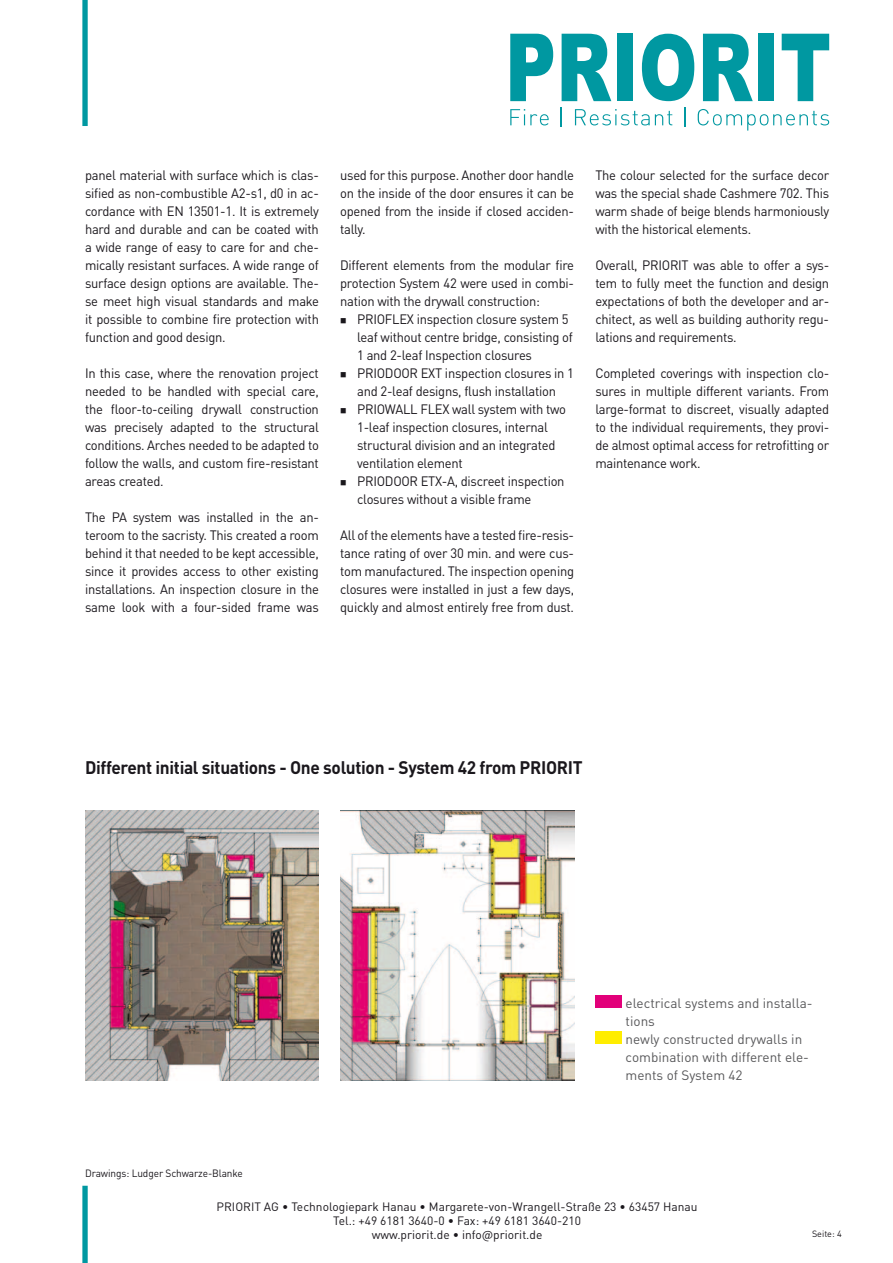
<style>
.page{position:relative;width:893px;height:1263px;background:#fff}
.page>*{position:absolute;margin:0;border:0;box-sizing:border-box;transform-origin:0 0}
.t1{font:700 18px "DINOT";letter-spacing:-.02em;color:#1a171c;scale:.96 1}
.t2{font:13.5px/18px "DINOT";letter-spacing:-.02em;color:#1a171c;text-align:justify;scale:.96 1}
.t3{font:13.5px/18px "DINOT";color:#58585a}
.t4{font:12px/14.4px "DINOT";color:#1a171c;text-align:center}
.t5{font:10.5px "DINOT";letter-spacing:-.01em;color:#1a171c;scale:.96 1}
.t6{font:9px "DINOT";color:#1a171c}
</style>
<div class="page">
<div style="left:82px;top:0;width:6px;height:126px;background:#0098a1"></div>
<div style="left:82px;top:1186px;width:6px;height:77px;background:#0098a1"></div>
<svg style="left:510px;top:34px;width:43px;height:67px"></svg>
<svg style="left:562px;top:34px;width:49px;height:67px"></svg>
<div style="left:617px;top:34px;width:16px;height:67px;background:#0098a1"></div>
<svg style="left:642px;top:34px;width:52px;height:67px"></svg>
<svg style="left:703px;top:34px;width:50px;height:67px"></svg>
<div style="left:758px;top:34px;width:16px;height:67px;background:#0098a1"></div>
<svg style="left:782px;top:34px;width:47px;height:67px"></svg>
<svg style="left:510px;top:109px;width:39px;height:16px"></svg>
<svg style="left:561px;top:107px;width:1px;height:20px"></svg>
<svg style="left:575px;top:109px;width:97px;height:16px"></svg>
<svg style="left:684px;top:107px;width:1px;height:20px"></svg>
<svg style="left:698px;top:109px;width:131px;height:22px"></svg>
<img style="left:85px;top:810px;width:234px;height:270px">
<img style="left:340px;top:810px;width:234px;height:270px">
<div style="left:595px;top:995px;width:26px;height:13px;background:#e2007a"></div>
<div style="left:595px;top:1031px;width:26px;height:13px;background:#ffed00"></div>
<p class="t2" style="left:85px;top:166px;width:245px">panel material with surface which is clas&shy;sified as non-combustible A2-s1, d0 in ac&shy;cordance with EN 13501-1. It is extremely hard and durable and can be coated with a wide range of easy to care for and che&shy;mically resistant surfaces. A wide range of surface design options are available. The&shy;se meet high visual standards and make it possible to combine fire protection with function and good design.</p>
<p class="t2" style="left:85px;top:364px;width:245px">In this case, where the renovation project needed to be handled with special care, the floor-to-ceiling drywall construction was precisely adapted to the structural conditions. Arches needed to be adapted to follow the walls, and custom fire-resistant areas created.</p>
<p class="t2" style="left:85px;top:508px;width:245px">The PA system was installed in the an&shy;teroom to the sacristy. This created a room behind it that needed to be kept accessible, since it provides access to other existing installations. An inspection closure in the same look with a four-sided frame was</p>
<p class="t2" style="left:340px;top:166px;width:245px">used for this purpose. Another door handle on the inside of the door ensures it can be opened from the inside if closed acciden&shy;tally.</p>
<p class="t2" style="left:340px;top:256px;width:245px">Different elements from the modular fire protection System 42 were used in combi&shy;nation with the drywall construction:</p>
<p class="t2" style="left:357px;top:310px;width:227px;text-align:left">PRIOFLEX inspection closure system 5 leaf without centre bridge, consisting of 1 and 2-leaf Inspection closures PRIODOOR EXT inspection closures in 1 and 2-leaf designs, flush installation PRIOWALL FLEX wall system with two 1-leaf inspection closures, internal structural division and an integrated ventilation element<br>PRIODOOR ETX-A, discreet inspection closures without a visible frame</p>
<p class="t2" style="left:340px;top:526px;width:245px">All of the elements have a tested fire-resis&shy;tance rating of over 30 min. and were cus&shy;tom manufactured. The inspection opening closures were installed in just a few days, quickly and almost entirely free from dust.</p>
<p class="t2" style="left:595px;top:166px;width:245px">The colour selected for the surface decor was the special shade Cashmere 702. This warm shade of beige blends harmoniously with the historical elements.</p>
<p class="t2" style="left:595px;top:256px;width:245px">Overall, PRIORIT was able to offer a sys&shy;tem to fully meet the function and design expectations of both the developer and ar&shy;chitect, as well as building authority regu&shy;lations and requirements.</p>
<p class="t2" style="left:595px;top:364px;width:245px">Completed coverings with inspection clo&shy;sures in multiple different variants. From large-format to discreet, visually adapted to the individual requirements, they provi&shy;de almost optimal access for retrofitting or maintenance work.</p>
<h1 class="t1" style="left:85px;top:756px;width:520px">Different initial situations - One solution - System 42 from PRIORIT</h1>
<p class="t5" style="left:85px;top:1167px;width:166px">Drawings: Ludger Schwarze-Blanke</p>
<p class="t3" style="left:626px;top:994px;width:189px">electrical systems and installa&shy;tions<br>newly constructed drywalls in combination with different ele&shy;ments of System 42</p>
<p class="t4" style="left:217px;top:1199px;width:483px">PRIORIT AG • Technologiepark Hanau • Margarete-von-Wrangell-Straße 23 • 63457 Hanau<br>Tel.: +49 6181 3640-0 • Fax: +49 6181 3640-210<br>www.priorit.de • info@priorit.de</p>
<p class="t6" style="left:812px;top:1228px;width:31px">Seite: 4</p>
</div>
